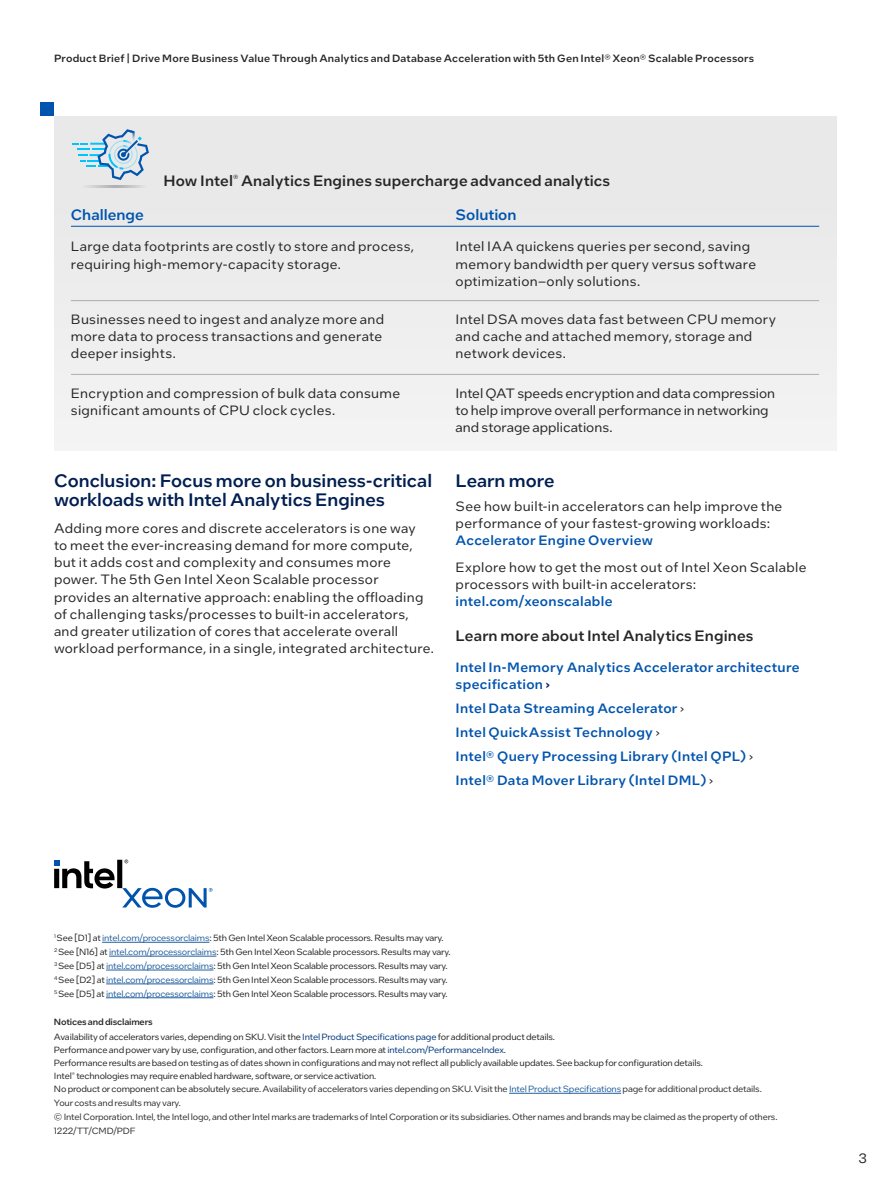
<style>
.page{position:relative;width:891px;height:1188px;background:#fff}
.page>*{position:absolute;margin:0;border:0;box-sizing:border-box;transform-origin:0 0}
.t1{font:500 18px/19.5px "Intel One Text";color:#001e50}
.t2{font:500 15px "Intel One Text";letter-spacing:.01em;color:#262626}
.t3{font:500 15px "Intel One Text";color:#0054ae}
.t4{font:13.5px/17.2px "Intel One Text";letter-spacing:.02em;color:#262626}
.t5{font:500 13.5px/24px "Intel One Text";letter-spacing:.02em;color:#0054ae}
.t6{font:13.5px/17.2px "Intel One Text";color:#262626}
.t7{font:500 10.5px "Intel One Text";letter-spacing:.02em;color:#262626}
.t8{font:9px/13.5px "Intel One Text";letter-spacing:-.02em;color:#262626}
.s1{color:#001e50}
.s2{font-weight:400;color:#262626}
.s3{color:#215e9e}
.s4{font-weight:500}
.s5{color:#00377c}
.s6{color:#2e2f2f}
</style>
<div class="page">
<hr style="left:102px;top:942px;width:107px;height:1px;background:#215e9e">
<hr style="left:109px;top:956px;width:107px;height:1px;background:#215e9e">
<hr style="left:106px;top:970px;width:107px;height:1px;background:#215e9e">
<hr style="left:106px;top:984px;width:108px;height:1px;background:#215e9e">
<hr style="left:106px;top:998px;width:107px;height:1px;background:#215e9e">
<hr style="left:509px;top:1093px;width:112px;height:1px;background:#215e9e">
<div style="left:54px;top:116px;width:783px;height:334px;background:#ededed"></div>
<svg style="left:85px;top:185px;width:59px;height:2px"></svg>
<svg style="left:72px;top:129px;width:77px;height:51px"></svg>
<div style="left:41px;top:103px;width:13px;height:13px;background:#0054ae"></div>
<hr style="left:71px;top:300px;width:748px;height:1px;background:#aeaeae">
<hr style="left:71px;top:226px;width:748px;height:1px;background:#0054ae">
<hr style="left:71px;top:374px;width:748px;height:1px;background:#aeaeae">
<svg style="left:54px;top:860px;width:159px;height:48px"></svg>
<p class="t7" style="left:54px;top:51px;width:702px">Product Brief | Drive More Business Value Through Analytics and Database Acceleration with 5th Gen Intel® Xeon® Scalable Processors</p>
<h2 class="t2" style="left:164px;top:170px;width:448px">How Intel<sup>®</sup> Analytics Engines supercharge advanced analytics</h2>
<h2 class="t3" style="left:71px;top:205px;width:74px">Challenge</h2>
<h2 class="t3" style="left:456px;top:205px;width:62px">Solution</h2>
<h3 class="t4" style="left:456px;top:238px;width:302px">Intel IAA quickens queries per second, saving memory bandwidth per query versus software optimization–only solutions.</h3>
<h3 class="t4" style="left:71px;top:238px;width:345px">Large data footprints are costly to store and process, requiring high-memory-capacity storage.</h3>
<h3 class="t4" style="left:71px;top:310px;width:315px">Businesses need to ingest and analyze more and more data to process transactions and generate deeper insights.</h3>
<h3 class="t4" style="left:71px;top:384px;width:331px">Encryption and compression of bulk data consume significant amounts of CPU clock cycles.</h3>
<h1 class="t1" style="left:54px;top:470px;width:380px">Conclusion: Focus more on business-critical workloads with Intel Analytics Engines</h1>
<p class="t4" style="left:54px;top:519px;width:381px">Adding more cores and discrete accelerators is one way<br>to meet the ever-increasing demand for more compute, but it adds cost and complexity and consumes more power. The 5th Gen Intel Xeon Scalable processor provides an alternative approach: enabling the offloading of challenging tasks/processes to built-in accelerators, and greater utilization of cores that accelerate overall workload performance, in a single, integrated architecture.</p>
<h3 class="t4" style="left:456px;top:310px;width:322px">Intel DSA moves data fast between CPU memory and cache and attached memory, storage and network devices.</h3>
<h3 class="t6" style="left:456px;top:384px;width:321px">Intel QAT speeds encryption and data compression to help improve overall performance in networking and storage applications.</h3>
<h1 class="t1" style="left:456px;top:470px;width:101px">Learn more</h1>
<h3 class="t4" style="left:456px;top:497px;width:328px">See how built-in accelerators can help improve the performance of your fastest-growing workloads:</h3>
<h3 class="t5" style="left:456px;top:528px;width:199px">Accelerator Engine Overview</h3>
<h3 class="t4" style="left:456px;top:558px;width:352px">Explore how to get the most out of Intel Xeon Scalable processors with built-in accelerators:</h3>
<h3 class="t5" style="left:456px;top:589px;width:158px">intel.com/xeonscalable</h3>
<h2 class="t2" style="left:456px;top:626px;width:300px">Learn more about Intel Analytics Engines</h2>
<h3 class="t5" style="left:456px;top:658px;width:346px;line-height:17.2px">Intel In-Memory Analytics Accelerator architecture specification <span class="s1">›</span></h3>
<h3 class="t5" style="left:456px;top:696px;width:299px">Intel Data Streaming Accelerator <span class="s2">›<br></span>Intel QuickAssist Technology <span class="s2">›<br></span>Intel® Query Processing Library (Intel QPL) <span class="s2">› </span>Intel® Data Mover Library (Intel DML) <span class="s2">›</span></h3>
<p class="t8" style="left:54px;top:931px;width:398px"><sup>1</sup> See [D1] at <span class="s3">intel.com/processorclaims</span>: 5th Gen Intel Xeon Scalable processors. Results may vary.<br><sup>2</sup> See [N16] at <span class="s3">intel.com/processorclaims</span>: 5th Gen Intel Xeon Scalable processors. Results may vary.<br><sup>3</sup> See [D5] at <span class="s3">intel.com/processorclaims</span>: 5th Gen Intel Xeon Scalable processors. Results may vary.<br><sup>4</sup> See [D2] at <span class="s3">intel.com/processorclaims</span>: 5th Gen Intel Xeon Scalable processors. Results may vary.<br><sup>5</sup> See [D5] at <span class="s3">intel.com/processorclaims</span>: 5th Gen Intel Xeon Scalable processors. Results may vary.</p>
<p class="t8" style="left:54px;top:1014px;width:503px;line-height:14.4px"><span class="s4">Notices and disclaimers<br></span>Availability of accelerators varies, depending on SKU. Visit the <span class="s5">Intel Product Specifications page</span> for additional product details.</p>
<p class="t8" style="left:54px;top:1043px;width:725px">Performance and power vary by use, configuration, and other factors. Learn more at <span class="s5">intel.com/PerformanceIndex</span>.<br>Performance results are based on testing as of dates shown in configurations and may not reflect all publicly available updates. See backup for configuration details.<br>Intel<sup>®</sup> technologies may require enabled hardware, software, or service activation.<br>No product or component can be absolutely secure. <span class="s6">Availability of accelerators varies depending on SKU. Visit the</span> <span class="s3">Intel Product Specifications</span> <span class="s6">page for additional product details.<br>Your costs and results may vary.<br>© Intel Corporation. Intel, the Intel logo, and other Intel marks are trademarks of Intel Corporation or its subsidiaries. Other names and brands may be claimed as the property of others.<br>1222/TT/CMD/PDF</span></p>
<h3 class="t4" style="left:858px;top:1150px;width:10px">3</h3>
</div>
